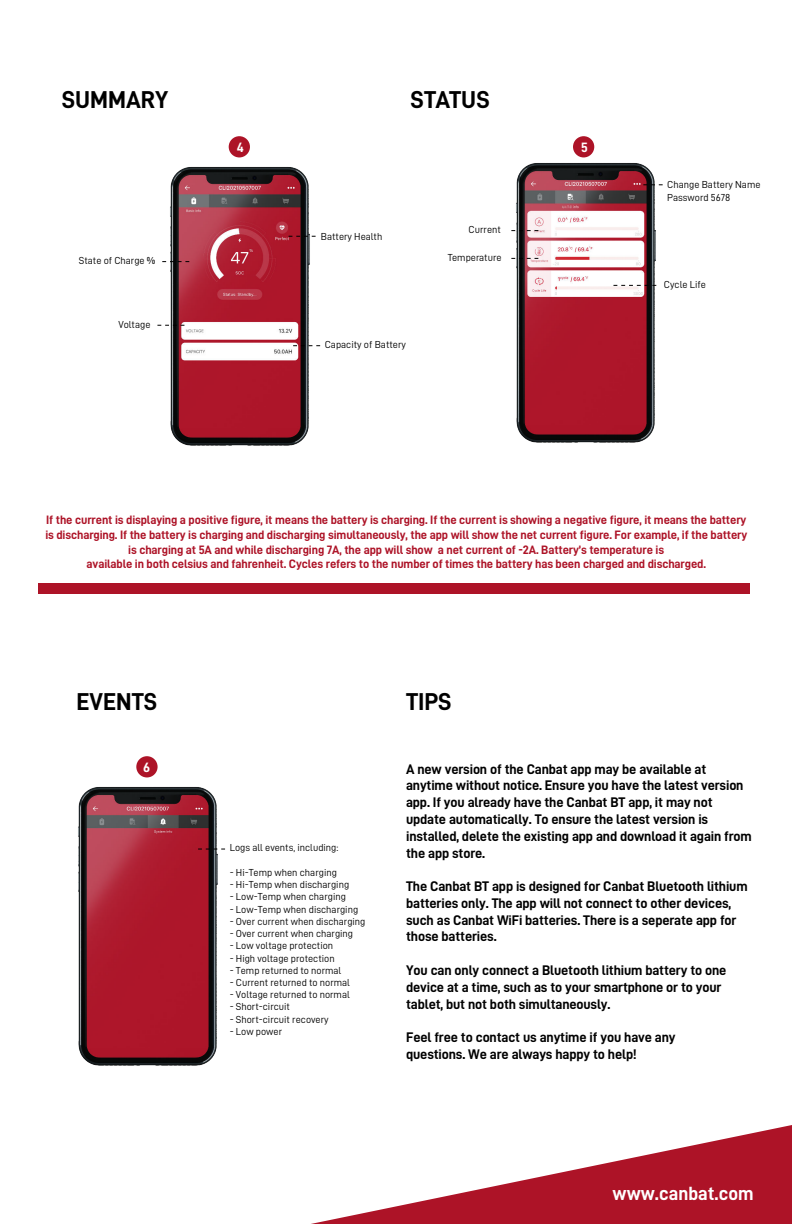
<style>
.page{position:relative;width:792px;height:1224px;background:#fff}
.page>*{position:absolute;margin:0;border:0;box-sizing:border-box;transform-origin:0 0}
.t1{font:24.4px "D DIN Bold";color:#000}
.t2{font:19.2px "D DIN Bold";color:#fff}
.t3{font:14px/16.8px "D DIN Bold";letter-spacing:-.01em;color:#000}
.t4{font:13.6px "D DIN Bold";color:#fff}
.t5{font:12.2px/14.6px "D DIN Bold";letter-spacing:-.01em;color:#ad1327;text-align:center}
.t6{font:10.2px/12.2px "D DIN";color:#000}
</style>
<div class="page">
<svg style="left:311px;top:1125px;width:481px;height:99px"></svg>
<div style="left:38px;top:583px;width:712px;height:11px;background:#ad1327"></div>
<div style="left:229px;top:136px;width:21px;height:21px;background:#ad1327;border-radius:50%"></div>
<div style="left:573px;top:136px;width:21px;height:21px;background:#ad1327;border-radius:50%"></div>
<div style="left:136px;top:756px;width:22px;height:21px;background:#ad1327;border-radius:50%"></div>
<img style="left:162px;top:166px;width:154px;height:280px">
<img style="left:511px;top:156px;width:150px;height:287px">
<img style="left:78px;top:786px;width:146px;height:280px">
<svg style="left:287px;top:236px;width:29px;height:1px"></svg>
<svg style="left:511px;top:230px;width:27px;height:1px"></svg>
<svg style="left:641px;top:184px;width:22px;height:1px"></svg>
<svg style="left:511px;top:258px;width:27px;height:1px"></svg>
<svg style="left:611px;top:285px;width:45px;height:1px"></svg>
<svg style="left:162px;top:261px;width:27px;height:1px"></svg>
<svg style="left:157px;top:325px;width:27px;height:1px"></svg>
<svg style="left:291px;top:345px;width:29px;height:1px"></svg>
<svg style="left:196px;top:849px;width:29px;height:1px"></svg>
<h1 class="t1" style="left:62px;top:86px;width:108px">SUMMARY</h1>
<p class="t6" style="left:79px;top:254px;width:78px">State of Charge %</p>
<p class="t6" style="left:118px;top:318px;width:34px">Voltage</p>
<h1 class="t1" style="left:411px;top:86px;width:81px">STATUS</h1>
<p class="t4" style="left:237px;top:140px;width:9px">4</p>
<p class="t4" style="left:581px;top:140px;width:8px">5</p>
<p class="t6" style="left:321px;top:230px;width:63px">Battery Health</p>
<p class="t6" style="left:325px;top:338px;width:83px">Capacity of Battery</p>
<p class="t6" style="left:469px;top:223px;width:34px">Current</p>
<p class="t6" style="left:448px;top:251px;width:55px">Temperature</p>
<p class="t6" style="left:667px;top:179px;width:95px">Change Battery Name<br>Password 5678</p>
<p class="t6" style="left:664px;top:278px;width:44px">Cycle Life</p>
<p class="t5" style="left:45px;top:513px;width:704px">If the current is displaying a positive figure, it means the battery is charging. If the current is showing a negative figure, it means the battery is discharging. If the battery is charging and discharging simultaneously, the app will show the net current figure. For example, if the battery is charging at 5A and while discharging 7A, the app will show a net current of -2A. Battery’s temperature is<br>available in both celsius and fahrenheit. Cycles refers to the number of times the battery has been charged and discharged.</p>
<h1 class="t1" style="left:77px;top:688px;width:82px">EVENTS</h1>
<h1 class="t1" style="left:406px;top:688px;width:47px">TIPS</h1>
<p class="t4" style="left:143px;top:760px;width:9px">6</p>
<p class="t3" style="left:406px;top:760px;width:347px">A new version of the Canbat app may be available at anytime without notice. Ensure you have the latest version app. If you already have the Canbat BT app, it may not update automatically. To ensure the latest version is installed, delete the existing app and download it again from the app store.</p>
<p class="t3" style="left:406px;top:878px;width:343px">The Canbat BT app is designed for Canbat Bluetooth lithium batteries only. The app will not connect to other devices, such as Canbat WiFi batteries. There is a seperate app for those batteries.</p>
<p class="t3" style="left:406px;top:962px;width:322px">You can only connect a Bluetooth lithium battery to one device at a time, such as to your smartphone or to your tablet, but not both simultaneously.</p>
<p class="t3" style="left:406px;top:1029px;width:271px">Feel free to contact us anytime if you have any questions. We are always happy to help!</p>
<p class="t6" style="left:230px;top:842px;width:110px">Logs all events, including:</p>
<p class="t6" style="left:230px;top:866px;width:109px">- Hi-Temp when charging</p>
<p class="t6" style="left:230px;top:878px;width:121px">- Hi-Temp when discharging</p>
<p class="t6" style="left:230px;top:891px;width:118px">- Low-Temp when charging</p>
<p class="t6" style="left:230px;top:903px;width:130px">- Low-Temp when discharging</p>
<p class="t6" style="left:230px;top:915px;width:137px">- Over current when discharging</p>
<p class="t6" style="left:230px;top:927px;width:125px">- Over current when charging</p>
<p class="t6" style="left:230px;top:940px;width:105px">- Low voltage protection</p>
<p class="t6" style="left:230px;top:952px;width:107px">- High voltage protection</p>
<p class="t6" style="left:230px;top:964px;width:113px">- Temp returned to normal</p>
<p class="t6" style="left:230px;top:976px;width:122px">- Current returned to normal</p>
<p class="t6" style="left:230px;top:988px;width:122px">- Voltage returned to normal</p>
<p class="t6" style="left:230px;top:1001px;width:62px">- Short-circuit</p>
<p class="t6" style="left:230px;top:1013px;width:100px">- Short-circuit recovery</p>
<p class="t6" style="left:230px;top:1025px;width:54px">- Low power</p>
<h2 class="t2" style="left:613px;top:1183px;width:143px">www.canbat.com</h2>
</div>
